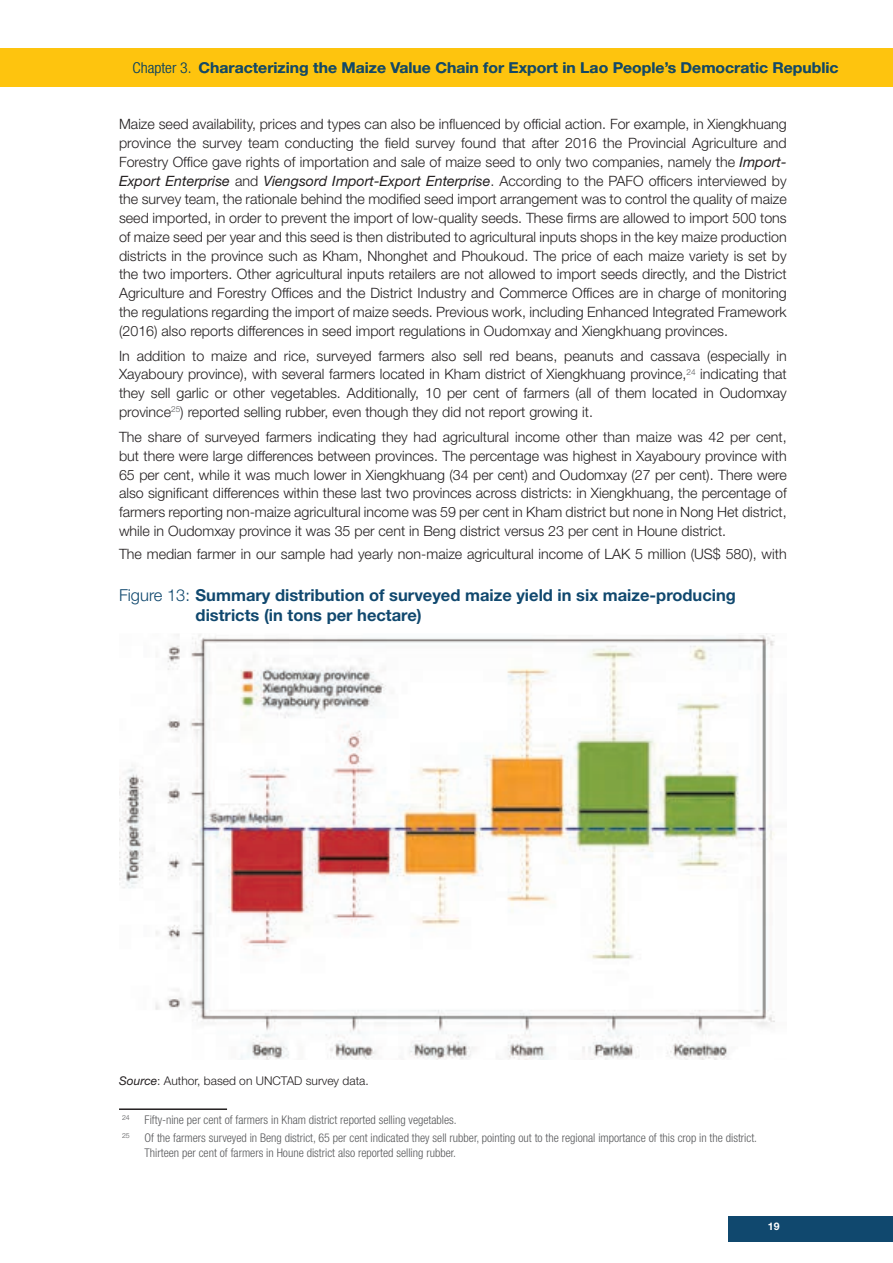
<style>
.page{position:relative;width:893px;height:1263px;background:#fff}
.page>*{position:absolute;margin:0;border:0;box-sizing:border-box;transform-origin:0 0}
.t1{font:700 16.5px/19.8px "Helvetica Neue LT Std";color:#10486e}
.t2{font:700 15px "Helvetica Neue LT Std";color:#10486e;scale:1.05 1}
.t3{font:300 14.25px/18.8px "Helvetica Neue LT Std";color:#231f20;text-align:justify}
.t4{font:300 condensed 12px/18.6px "Helvetica Neue LT Std";color:#57585a}
.t5{font:300 12px "Helvetica Neue LT Std";color:#231f20}
.t6{font:700 10.5px "Helvetica Neue LT Std";color:#fff}
.s1{font-weight:300;font-stretch:condensed}
.s2{font-weight:400;font-style:italic}
.s3{font-weight:300}
</style>
<div class="page">
<div style="left:0;top:48px;width:893px;height:38px;background:#fec40e"></div>
<div style="left:728px;top:1216px;width:165px;height:26px;background:#10486e"></div>
<hr style="left:119px;top:1108px;width:108px;height:2px;background:#231f20">
<img style="left:119px;top:633px;width:656px;height:427px">
<p class="t2" style="left:133px;top:59px;width:674px"><span class="s1">Chapter 3.</span> Characterizing the Maize Value Chain for Export in Lao People’s Democratic Republic</p>
<p class="t3" style="left:119px;top:114px;width:669px">Maize seed availability, prices and types can also be influenced by official action. For example, in Xiengkhuang province the survey team conducting the field survey found that after 2016 the Provincial Agriculture and Forestry Office gave rights of importation and sale of maize seed to only two companies, namely the <span class="s2">Import-Export Enterprise</span> and <span class="s2">Viengsord Import-Export Enterprise</span>. According to the PAFO officers interviewed by the survey team, the rationale behind the modified seed import arrangement was to control the quality of maize seed imported, in order to prevent the import of low-quality seeds. These firms are allowed to import 500 tons of maize seed per year and this seed is then distributed to agricultural inputs shops in the key maize production districts in the province such as Kham, Nhonghet and Phoukoud. The price of each maize variety is set by the two importers. Other agricultural inputs retailers are not allowed to import seeds directly, and the District Agriculture and Forestry Offices and the District Industry and Commerce Offices are in charge of monitoring the regulations regarding the import of maize seeds. Previous work, including Enhanced Integrated Framework (2016) also reports differences in seed import regulations in Oudomxay and Xiengkhuang provinces.</p>
<p class="t3" style="left:119px;top:346px;width:669px">In addition to maize and rice, surveyed farmers also sell red beans, peanuts and cassava (especially in Xayaboury province), with several farmers located in Kham district of Xiengkhuang province,<sup>24</sup> indicating that they sell garlic or other vegetables. Additionally, 10 per cent of farmers (all of them located in Oudomxay province<sup>25</sup>) reported selling rubber, even though they did not report growing it.</p>
<p class="t3" style="left:119px;top:427px;width:669px">The share of surveyed farmers indicating they had agricultural income other than maize was 42 per cent, but there were large differences between provinces. The percentage was highest in Xayaboury province with 65 per cent, while it was much lower in Xiengkhuang (34 per cent) and Oudomxay (27 per cent). There were also significant differences within these last two provinces across districts: in Xiengkhuang, the percentage of farmers reporting non-maize agricultural income was 59 per cent in Kham district but none in Nong Het district, while in Oudomxay province it was 35 per cent in Beng district versus 23 per cent in Houne district.</p>
<p class="t3" style="left:119px;top:544px;width:669px">The median farmer in our sample had yearly non-maize agricultural income of LAK 5 million (US$ 580), with</p>
<p class="t1" style="left:196px;top:585px;width:542px;text-indent:-77px"><span class="s3">Figure 13:</span> Summary distribution of surveyed maize yield in six maize-producing districts (in tons per hectare)</p>
<p class="t5" style="left:119px;top:1073px;width:251px"><span class="s2">Source</span>: Author, based on UNCTAD survey data.</p>
<p class="t4" style="left:122px;top:1110px;width:637px"><sup>24</sup> Fifty-nine per cent of farmers in Kham district reported selling vegetables.<br><sup>25</sup> Of the farmers surveyed in Beng district, 65 per cent indicated they sell rubber, pointing out to the regional importance of this crop in the district.</p>
<p class="t4" style="left:145px;top:1143px;width:313px">Thirteen per cent of farmers in Houne district also reported selling rubber.</p>
<p class="t6" style="left:768px;top:1220px;width:13px">19</p>
</div>
